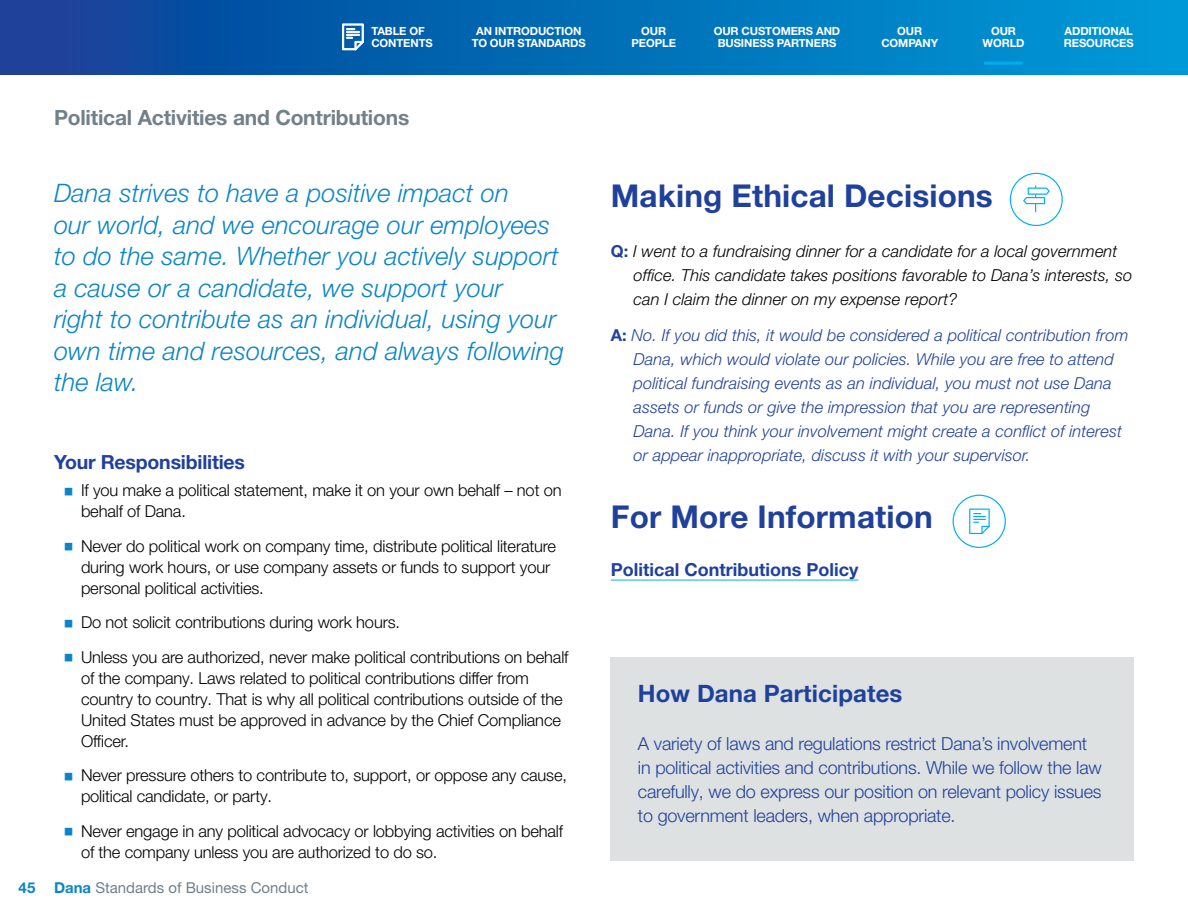
<style>
.page{position:relative;width:1188px;height:918px;background:#fff}
.page>*{position:absolute;margin:0;border:0;box-sizing:border-box;transform-origin:0 0}
.t1{font:700 31.5px "Helvetica Neue LT Pro";letter-spacing:.005em;color:#20419b}
.t2{font:italic 300 25.5px/31.5px "Helvetica Neue LT Pro";letter-spacing:.005em;color:#0b85c8}
.t3{font:700 24px "Helvetica Neue LT Pro";letter-spacing:.005em;color:#20419b}
.t4{font:700 21px "Helvetica Neue LT Pro";letter-spacing:-.01em;color:#72808a}
.t5{font:700 19.5px "Helvetica Neue LT Pro";letter-spacing:-.01em;color:#20419b}
.t6{font:300 18px/24px "Helvetica Neue LT Pro";letter-spacing:-.01em;color:#20419b}
.t7{font:700 18px "Helvetica Neue LT Pro";color:#20419b}
.t8{font:300 16.5px/21px "Helvetica Neue LT Pro";letter-spacing:-.01em;color:#000}
.t9{font:italic 300 16.5px/24px "Helvetica Neue LT Pro";letter-spacing:.005em;color:#20419b}
.t10{font:italic 300 16.5px/24px "Helvetica Neue LT Pro";letter-spacing:.005em;color:#000}
.t11{font:15px "Helvetica Neue LT Pro";color:#72808a}
.t12{font:700 11.25px/12px "Helvetica Neue LT Pro";letter-spacing:-.01em;color:#fff;text-align:center}
.s1{font-weight:700;color:#0b85c8}
.s2{font-weight:700;font-style:normal;color:#20419b}
.s3{font-weight:700;font-style:normal}
</style>
<div class="page">
<svg style="left:0;top:0;width:1188px;height:75px;background:#036cb6"></svg>
<svg style="left:342px;top:23px;width:22px;height:28px"></svg>
<hr style="left:984px;top:62px;width:39px;height:3px;background:#00aeef">
<div style="left:611px;top:657px;width:523px;height:72px;background:#dde1e2"></div>
<div style="left:611px;top:699px;width:523px;height:162px;background:#dde1e2"></div>
<hr style="left:611px;top:580px;width:247px;height:1px;background:#00aeef">
<svg style="left:1010px;top:173px;width:53px;height:53px"></svg>
<svg style="left:953px;top:495px;width:53px;height:53px"></svg>
<p class="t12" style="left:371px;top:25px;width:63px;text-align:left">TABLE OF<br>CONTENTS</p>
<p class="t4" style="left:54px;top:105px;width:357px">Political Activities and Contributions</p>
<p class="t12" style="left:472px;top:25px;width:116px">AN INTRODUCTION<br>TO OUR STANDARDS</p>
<p class="t2" style="left:54px;top:177px;width:512px">Dana strives to have a positive impact on<br>our world, and we encourage our employees to do the same. Whether you actively support a cause or a candidate, we support your<br>right to contribute as an individual, using your own time and resources, and always following the law.</p>
<p class="t5" style="left:54px;top:450px;width:193px">Your Responsibilities</p>
<p class="t8" style="left:81px;top:480px;width:482px">If you make a political statement, make it on your own behalf – not on behalf of Dana.</p>
<p class="t8" style="left:81px;top:535px;width:477px">Never do political work on company time, distribute political literature during work hours, or use company assets or funds to support your personal political activities.</p>
<p class="t8" style="left:81px;top:605px;width:489px;line-height:34.5px">Do not solicit contributions during work hours.<br>Unless you are authorized, never make political contributions on behalf</p>
<p class="t8" style="left:81px;top:667px;width:483px">of the company. Laws related to political contributions differ from country to country. That is why all political contributions outside of the United States must be approved in advance by the Chief Compliance Officer.</p>
<p class="t8" style="left:81px;top:765px;width:488px">Never pressure others to contribute to, support, or oppose any cause, political candidate, or party.</p>
<p class="t8" style="left:81px;top:820px;width:484px">Never engage in any political advocacy or lobbying activities on behalf of the company unless you are authorized to do so.</p>
<p class="t11" style="left:19px;top:879px;width:291px"><span class="s1">45 Dana</span> Standards of Business Conduct</p>
<p class="t12" style="left:632px;top:25px;width:46px">OUR<br>PEOPLE</p>
<p class="t12" style="left:714px;top:25px;width:128px">OUR CUSTOMERS AND<br>BUSINESS PARTNERS</p>
<p class="t12" style="left:881px;top:25px;width:58px">OUR<br>COMPANY</p>
<p class="t12" style="left:983px;top:25px;width:44px">OUR<br>WORLD</p>
<p class="t12" style="left:1064px;top:25px;width:71px;text-align:left">ADDITIONAL<br>RESOURCES</p>
<h1 class="t1" style="left:611px;top:176px;width:384px">Making Ethical Decisions</h1>
<p class="t10" style="left:634px;top:238px;width:500px;text-indent:-23px"><span class="s2">Q:</span> I went to a fundraising dinner for a candidate for a local government office. This candidate takes positions favorable to Dana’s interests, so can I claim the dinner on my expense report?</p>
<p class="t9" style="left:634px;top:322px;width:496px;text-indent:-23px"><span class="s3">A:</span> No. If you did this, it would be considered a political contribution from Dana, which would violate our policies. While you are free to attend political fundraising events as an individual, you must not use Dana assets or funds or give the impression that you are representing Dana. If you think your involvement might create a conflict of interest or appear inappropriate, discuss it with your supervisor.</p>
<h1 class="t1" style="left:611px;top:497px;width:323px">For More Information</h1>
<p class="t7" style="left:611px;top:558px;width:249px">Political Contributions Policy</p>
<h3 class="t3" style="left:638px;top:678px;width:266px">How Dana Participates</h3>
<p class="t6" style="left:638px;top:731px;width:466px">A variety of laws and regulations restrict Dana’s involvement in political activities and contributions. While we follow the law carefully, we do express our position on relevant policy issues to government leaders, when appropriate.</p>
</div>
